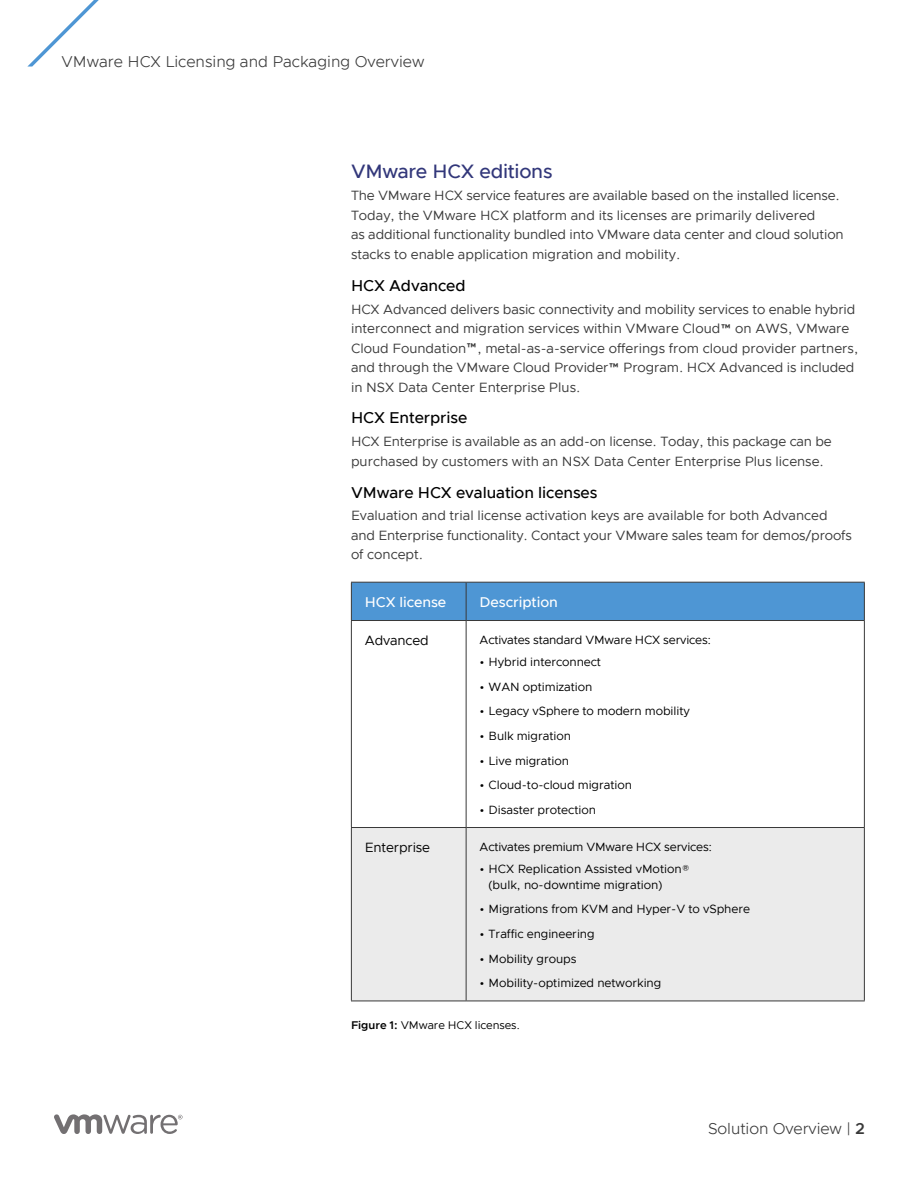
<style>
.page{position:relative;width:918px;height:1188px;background:#fff}
.page>*{position:absolute;margin:0;border:0;box-sizing:border-box;transform-origin:0 0}
.t1{font:500 19.5px "Metropolis";letter-spacing:-.015em;color:#32377a}
.t2{font:300 15.75px "Metropolis";color:#393939}
.t3{font:500 15.75px "Metropolis";letter-spacing:-.005em;color:#000}
.t4{font:500 14.25px "Metropolis";letter-spacing:-.005em;color:#fff}
.t5{font:13.5px/19.5px "Metropolis";color:#393939}
.t6{font:13.5px "Metropolis";letter-spacing:-.01em;color:#000}
.t7{font:12px/15.8px "Metropolis";letter-spacing:-.005em;color:#000}
.t8{font:11.25px "Metropolis";letter-spacing:-.005em;color:#000}
.s1{font-weight:300;color:#393939}
.s2{font-weight:600}
</style>
<div class="page">
<svg style="left:54px;top:1114px;width:129px;height:20px"></svg>
<svg style="left:27px;top:0;width:72px;height:67px"></svg>
<div style="left:352px;top:583px;width:512px;height:37px;background:#4e96d4"></div>
<div style="left:352px;top:828px;width:512px;height:173px;background:#ebebeb"></div>
<hr style="left:351px;top:582px;width:115px;height:1px;background:#393939">
<hr style="left:351px;top:583px;width:1px;height:37px;background:#393939">
<hr style="left:466px;top:582px;width:399px;height:1px;background:#393939">
<hr style="left:466px;top:583px;width:1px;height:37px;background:#393939">
<hr style="left:864px;top:583px;width:1px;height:37px;background:#393939">
<hr style="left:351px;top:620px;width:115px;height:1px;background:#393939">
<hr style="left:351px;top:621px;width:1px;height:206px;background:#393939">
<hr style="left:466px;top:620px;width:399px;height:1px;background:#393939">
<hr style="left:466px;top:621px;width:1px;height:206px;background:#393939">
<hr style="left:864px;top:621px;width:1px;height:206px;background:#393939">
<hr style="left:351px;top:827px;width:115px;height:1px;background:#393939">
<hr style="left:351px;top:828px;width:1px;height:173px;background:#393939">
<hr style="left:466px;top:827px;width:399px;height:1px;background:#393939">
<hr style="left:466px;top:828px;width:1px;height:173px;background:#393939">
<hr style="left:864px;top:828px;width:1px;height:173px;background:#393939">
<hr style="left:351px;top:1001px;width:115px;height:1px;background:#393939">
<hr style="left:466px;top:1001px;width:399px;height:1px;background:#393939">
<p class="t2" style="left:62px;top:51px;width:364px">VMware HCX Licensing and Packaging Overview</p>
<h1 class="t1" style="left:351px;top:159px;width:203px">VMware HCX editions</h1>
<p class="t5" style="left:351px;top:186px;width:494px">The VMware HCX service features are available based on the installed license.<br>Today, the VMware HCX platform and its licenses are primarily delivered<br>as additional functionality bundled into VMware data center and cloud solution stacks to enable application migration and mobility.</p>
<p class="t3" style="left:351px;top:275px;width:116px">HCX Advanced</p>
<p class="t5" style="left:351px;top:299px;width:509px">HCX Advanced delivers basic connectivity and mobility services to enable hybrid interconnect and migration services within VMware Cloud™ on AWS, VMware Cloud Foundation™, metal-as-a-service offerings from cloud provider partners, and through the VMware Cloud Provider™ Program. HCX Advanced is included in NSX Data Center Enterprise Plus.</p>
<p class="t3" style="left:351px;top:408px;width:118px">HCX Enterprise</p>
<p class="t5" style="left:351px;top:432px;width:482px">HCX Enterprise is available as an add-on license. Today, this package can be purchased by customers with an NSX Data Center Enterprise Plus license.</p>
<p class="t3" style="left:351px;top:482px;width:248px">VMware HCX evaluation licenses</p>
<p class="t5" style="left:351px;top:506px;width:502px">Evaluation and trial license activation keys are available for both Advanced and Enterprise functionality. Contact your VMware sales team for demos/proofs of concept.</p>
<p class="t4" style="left:365px;top:593px;width:83px">HCX license</p>
<p class="t4" style="left:480px;top:593px;width:80px">Description</p>
<p class="t6" style="left:365px;top:632px;width:65px">Advanced</p>
<p class="t7" style="left:480px;top:632px;width:233px">Activates standard VMware HCX services:</p>
<p class="t7" style="left:480px;top:654px;width:123px">• Hybrid interconnect</p>
<p class="t7" style="left:480px;top:679px;width:114px">• WAN optimization</p>
<p class="t7" style="left:480px;top:703px;width:212px">• Legacy vSphere to modern mobility</p>
<p class="t7" style="left:480px;top:728px;width:93px">• Bulk migration</p>
<p class="t7" style="left:480px;top:753px;width:91px">• Live migration</p>
<p class="t7" style="left:480px;top:777px;width:154px">• Cloud-to-cloud migration</p>
<p class="t7" style="left:480px;top:802px;width:118px">• Disaster protection</p>
<p class="t6" style="left:365px;top:839px;width:67px">Enterprise</p>
<p class="t7" style="left:480px;top:839px;width:234px">Activates premium VMware HCX services:</p>
<p class="t7" style="left:489px;top:861px;width:203px;text-indent:-9px">• HCX Replication Assisted vMotion<span class="s1">® </span>(bulk, no-downtime migration)</p>
<p class="t7" style="left:480px;top:901px;width:272px">• Migrations from KVM and Hyper-V to vSphere</p>
<p class="t7" style="left:480px;top:926px;width:117px">• Traffic engineering</p>
<p class="t7" style="left:480px;top:951px;width:98px">• Mobility groups</p>
<p class="t7" style="left:480px;top:975px;width:183px">• Mobility-optimized networking</p>
<p class="t8" style="left:351px;top:1018px;width:171px"><span class="s2">Figure 1:</span> VMware HCX licenses.</p>
<p class="t2" style="left:708px;top:1119px;width:158px">Solution Overview | <span class="s2">2</span></p>
</div>
